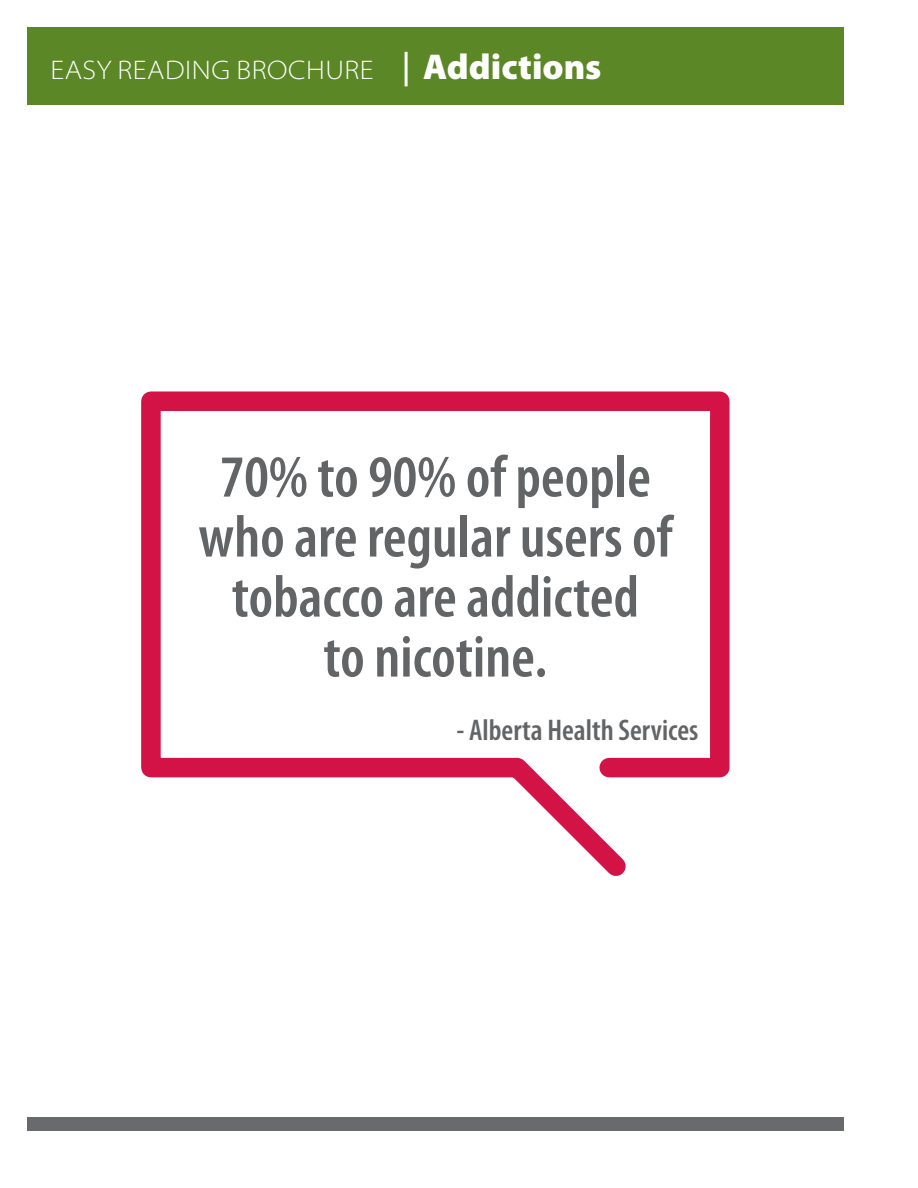
<style>
.page{position:relative;width:918px;height:1188px;background:#fff}
.page>*{position:absolute;margin:0;border:0;box-sizing:border-box;transform-origin:0 0}
.t1{font:600 condensed 60px/60px "Myriad Pro";color:#636466;text-align:center}
.t2{font:900 36px "Myriad Pro";color:#fff}
.t3{font:600 condensed 30px "Myriad Pro";color:#636466}
.t4{font:300 semi-expanded 27px "Myriad Pro";letter-spacing:.02em;color:#fff}
</style>
<div class="page">
<div style="left:27px;top:1118px;width:817px;height:13px;background:#696a6d"></div>
<svg style="left:141px;top:391px;width:589px;height:485px"></svg>
<div style="left:27px;top:27px;width:817px;height:78px;background:#5c8727"></div>
<hr style="left:405px;top:52px;width:3px;height:34px;background:#fff">
<p class="t4" style="left:50px;top:53px;width:325px">EASY READING BROCHURE</p>
<p class="t2" style="left:423px;top:43px;width:180px">Addictions</p>
<p class="t1" style="left:199px;top:446px;width:475px">70% to 90% of people who are regular users of tobacco are addicted<br>to nicotine.</p>
<p class="t3" style="left:456px;top:712px;width:244px">- Alberta Health Services</p>
</div>
